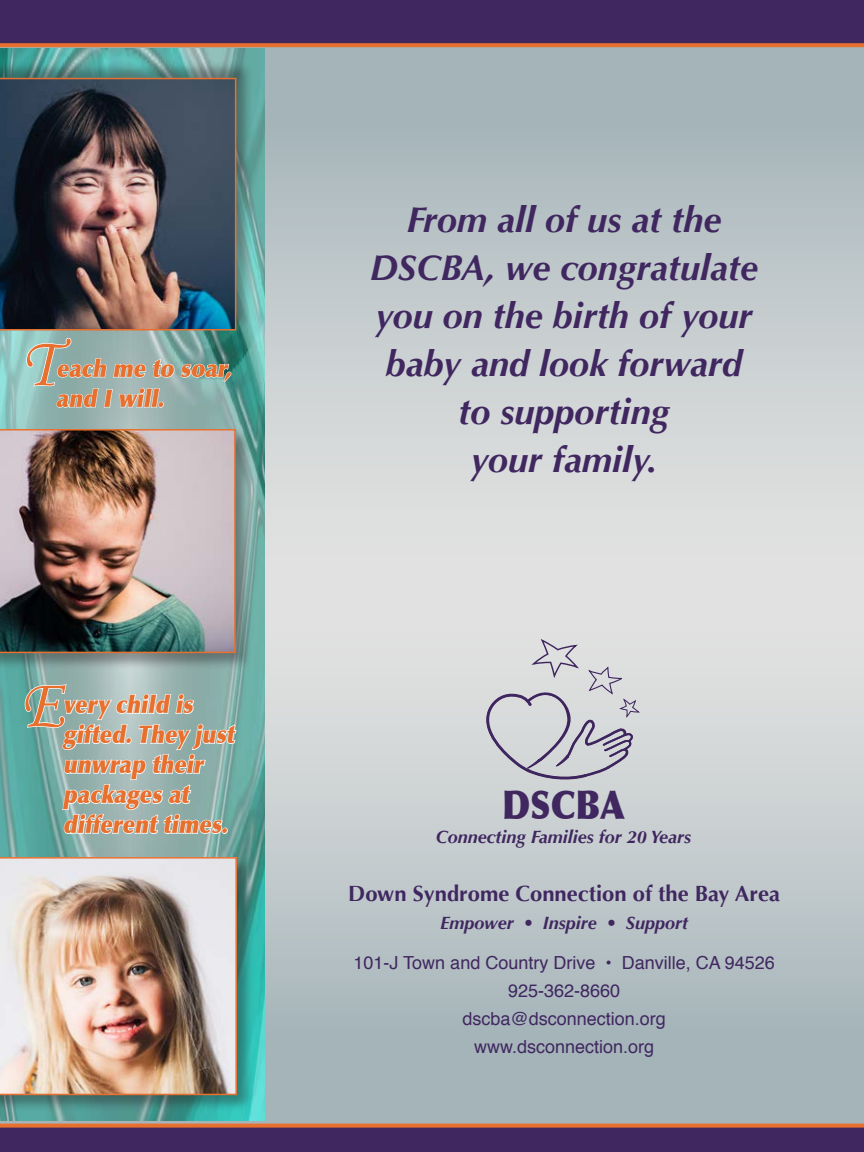
<style>
.page{position:relative;width:864px;height:1152px;background:#fff}
.page>*{position:absolute;margin:0;border:0;box-sizing:border-box;transform-origin:0 0}
.Empower__purple_ital{font:70.4px "Monotype Corsiva";color:#e8702f;scale:.95 1}
.Empower__purple_ital-2{font:900 39.6px "Optima";color:#402760;scale:.87 1}
.head-2{font:italic 700 36px/48px "Optima";color:#402760;text-align:center}
.Empower__purple_ital-3{font:italic 900 24px/30px "Optima";color:#e8702f;scale:.9 1}
.Empower__purple_ital-4{font:700 22px "Optima";color:#402760}
.t1{font:18px "Helvetica";color:#402760}
.Empower__purple_ital-5{font:italic 700 18px "Optima";color:#402760}
</style>
<div class="page">
<div style="left:0;top:590px;width:864px;height:534px;background:linear-gradient(to bottom,#e8e7e6,#9dafb5)"></div>
<div style="left:0;top:25px;width:864px;height:575px;background:linear-gradient(to bottom,#9daeb4,#e8e7e6)"></div>
<img style="left:0;top:48px;width:264px;height:1072px">
<svg style="left:0;top:0;width:864px;height:47px;background:#4d2c5c"></svg>
<svg style="left:0;top:1124px;width:864px;height:28px;background:#553059"></svg>
<div style="left:0;top:61px;width:253px;height:270px;background:#231f20;opacity:.4"></div>
<img style="left:0;top:78px;width:236px;height:253px">
<svg style="left:26px;top:337px;width:206px;height:80px;background:#98b7b3"></svg>
<div style="left:0;top:429px;width:252px;height:241px;background:#231f20;opacity:.4"></div>
<img style="left:0;top:429px;width:236px;height:224px">
<svg style="left:24px;top:683px;width:214px;height:165px;background:#9fbdb9"></svg>
<div style="left:0;top:857px;width:253px;height:255px;background:#231f20;opacity:.4"></div>
<img style="left:0;top:857px;width:237px;height:238px">
<svg style="left:486px;top:639px;width:154px;height:141px;background:#cacacf"></svg>
<p class="Empower__purple_ital" style="left:22px;top:321px;width:37px">T</p>
<p class="Empower__purple_ital-3" style="left:56px;top:354px;width:201px">each me to soar, and I will.</p>
<p class="Empower__purple_ital" style="left:21px;top:662px;width:45px">E</p>
<p class="Empower__purple_ital-3" style="left:63px;top:690px;width:196px">very child is gifted.They just unwrap their packages at different times.</p>
<p class="head-2" style="left:370px;top:196px;width:390px">From all of us at the<br>DSCBA, we congratulate you on the birth of your baby and look forward to supporting<br>your family.</p>
<p class="Empower__purple_ital-2" style="left:502px;top:781px;width:143px">DSCBA</p>
<p class="Empower__purple_ital-5" style="left:436px;top:827px;width:257px">Connecting Families for 20 Years</p>
<p class="Empower__purple_ital-4" style="left:348px;top:880px;width:433px">Down Syndrome Connection of the Bay Area</p>
<p class="Empower__purple_ital-5" style="left:440px;top:912px;width:250px">Empower • Inspire • Support</p>
<p class="t1" style="left:354px;top:949px;width:423px">101-J Town and Country Drive • Danville, CA 94526</p>
<p class="t1" style="left:508px;top:977px;width:114px">925-362-8660</p>
<p class="t1" style="left:463px;top:1005px;width:205px">dscba@dsconnection.org</p>
<p class="t1" style="left:474px;top:1033px;width:182px">www.dsconnection.org</p>
</div>
